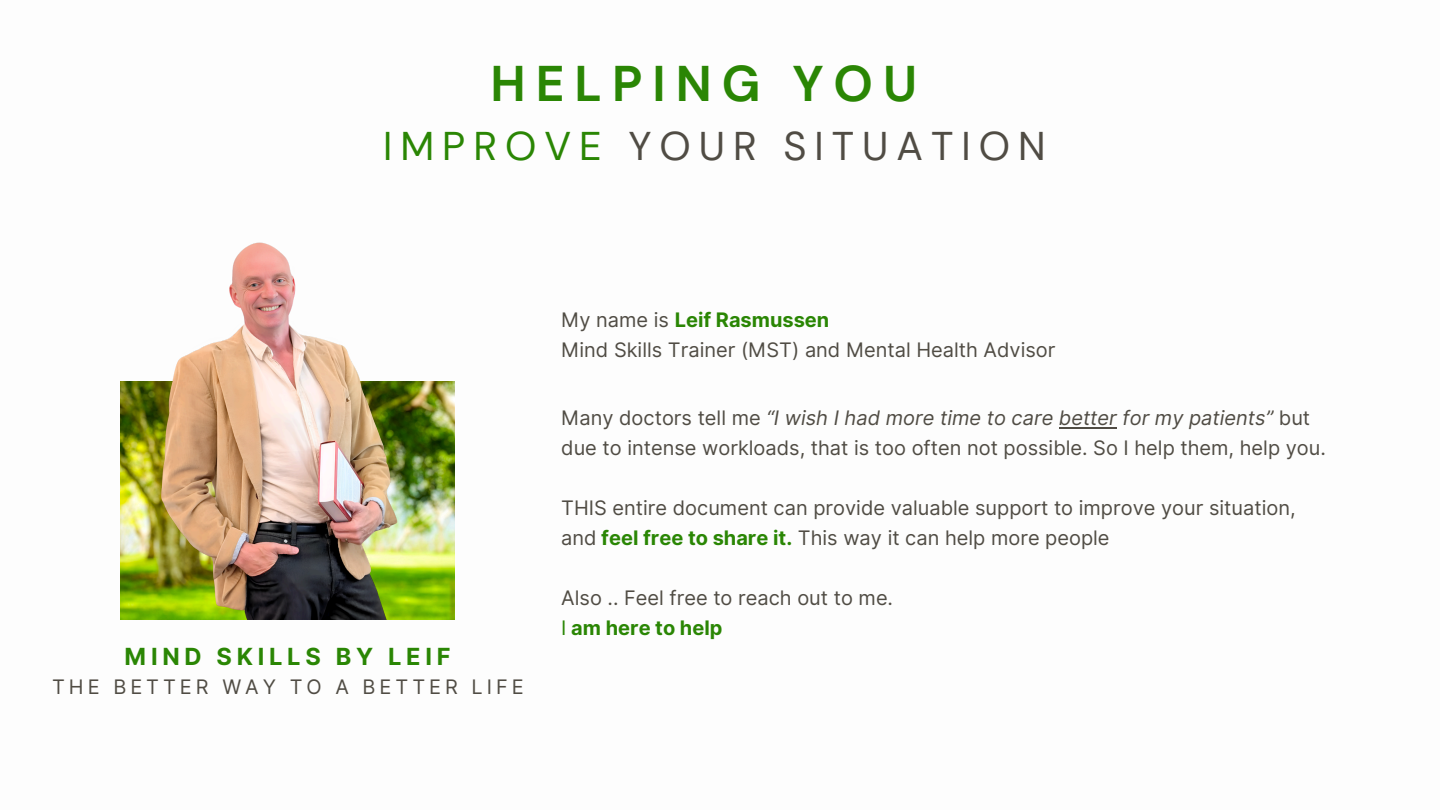
<style>
.page{position:relative;width:1440px;height:810px;background:#fff}
.page>*{position:absolute;margin:0;border:0;box-sizing:border-box;transform-origin:0 0}
.t1{font:700 50px "DM Sans";letter-spacing:.2em;color:#2a8604}
.t2{font:40px "DM Sans";letter-spacing:.2em;color:#504c44}
.t3{font:700 23.6px "Inter";letter-spacing:.2em;color:#2a8604}
.t4{font:20px/30px "Inter";color:#504c44}
.t5{font:700 20px "Inter";color:#2a8604}
.t6{font:20px "Inter";letter-spacing:.2em;color:#504c44}
.s1{color:#2a8604}
.s2{font-weight:400;color:#504c44}
.s3{font-style:italic}
.s4{font-weight:700;color:#2a8604}
.s5{font-weight:400}
</style>
<div class="page">
<hr style="left:1059px;top:427px;width:58px;height:1px;background:#504c44">
<img style="left:120px;top:242px;width:335px;height:377px">
<p class="t1" style="left:490px;top:52px;width:428px">HELPING YOU</p>
<p class="t2" style="left:383px;top:120px;width:664px"><span class="s1">IMPROVE</span> YOUR SITUATION</p>
<h3 class="t5" style="left:561px;top:307px;width:270px"><span class="s2">My name is</span> Leif Rasmussen</h3>
<p class="t4" style="left:561px;top:334px;width:496px">Mind Skills Trainer (MST) and Mental Health Advisor</p>
<h1 class="t4" style="left:561px;top:403px;width:766px">Many doctors tell me <span class="s3">“I wish I had more time to care better for my patients”</span> but due to intense workloads, that is too often not possible. So I help them, help you.</h1>
<h2 class="t4" style="left:561px;top:493px;width:736px">THIS entire document can provide valuable support to improve your situation, and <span class="s4">feel free to share it.</span> This way it can help more people</h2>
<p class="t3" style="left:125px;top:642px;width:327px">MIND SKILLS BY LEIF</p>
<p class="t6" style="left:52px;top:675px;width:473px">THE BETTER WAY TO A BETTER LIFE</p>
<p class="t4" style="left:561px;top:583px;width:333px">Also .. Feel free to reach out to me.</p>
<p class="t5" style="left:561px;top:616px;width:163px"><span class="s5">I</span> am here to help</p>
</div>
